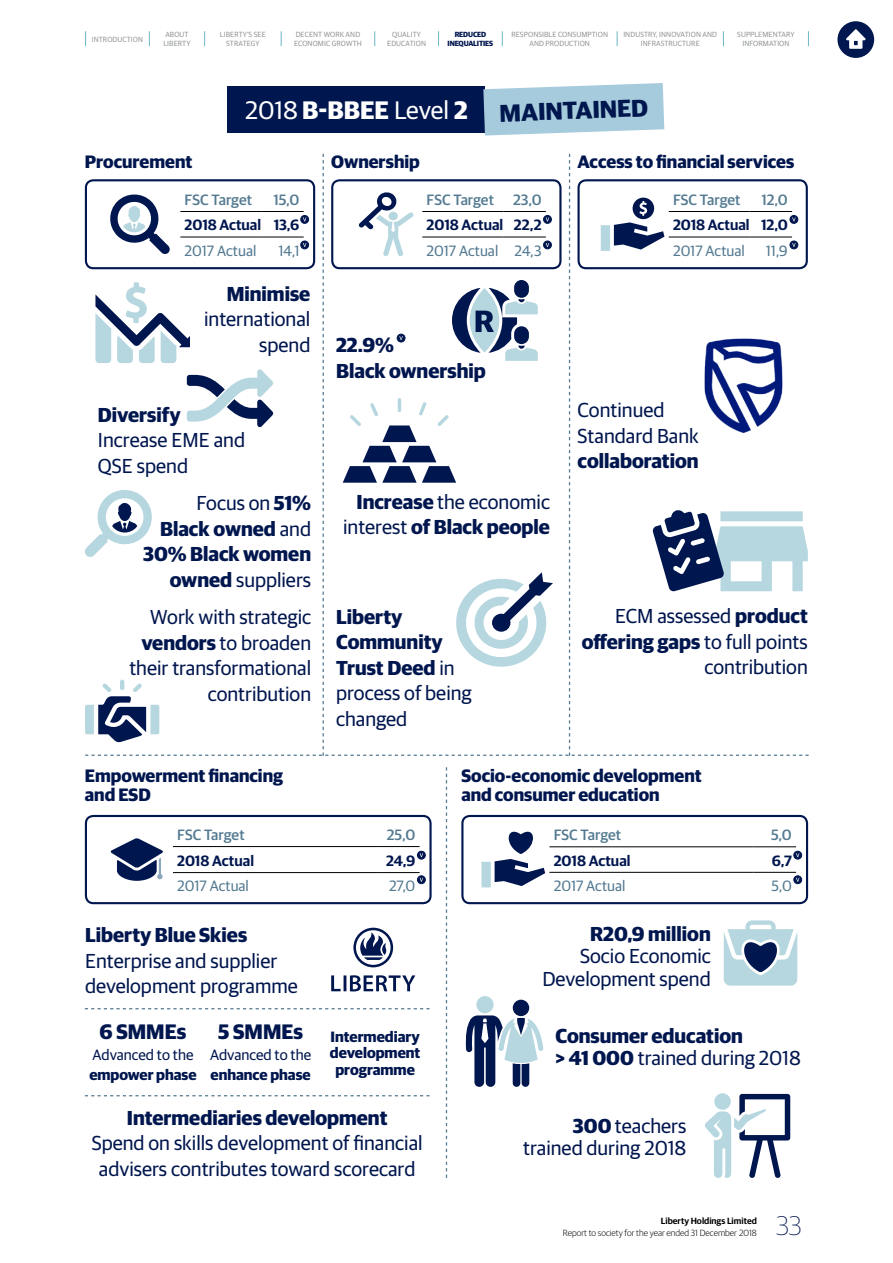
<style>
.page{position:relative;width:893px;height:1263px;background:#fff}
.page>*{position:absolute;margin:0;border:0;box-sizing:border-box;transform-origin:0 0}
.t1{font:100 27px "Guardian Sans";color:#00164e}
.t2{font:25.35px "Guardian Sans";letter-spacing:-.005em;color:#fff}
.t3{font:700 24.45px "Guardian Sans";color:#00164e}
.t4{font:700 21px "Guardian Sans";color:#00164e}
.t5{font:20.25px/25.5px "Guardian Sans";color:#00164e;text-align:right}
.t6{font:700 20.25px/25.5px "Guardian Sans";color:#00164e}
.t7{font:700 18px/19.5px "Guardian Sans";color:#00164e}
.t8{font:600 15px "Guardian Sans";color:#00164e}
.t9{font:15px "Guardian Sans";color:#547a91}
.t10{font:500 15px "Guardian Sans";color:#547a91}
.t11{font:700 15px/16.5px "Guardian Sans";color:#00164e;text-align:center}
.t12{font:15px "Guardian Sans";color:#00164e}
.t13{font:300 9px "Guardian Sans";color:#000}
.t14{font:600 9px "Guardian Sans";color:#000}
.t15{font:7.5px/9px "Guardian Sans";letter-spacing:.01em;color:#939598;text-align:center}
.t16{font:700 7.5px/9px "Guardian Sans";letter-spacing:-.02em;color:#00164e;text-align:center}
.s1{font-weight:700}
.s2{font-weight:400}
</style>
<div class="page">
<svg style="left:85px;top:31px;width:1px;height:15px"></svg>
<svg style="left:149px;top:31px;width:1px;height:15px"></svg>
<svg style="left:204px;top:31px;width:1px;height:15px"></svg>
<svg style="left:281px;top:31px;width:1px;height:15px"></svg>
<svg style="left:374px;top:31px;width:1px;height:15px"></svg>
<svg style="left:438px;top:31px;width:1px;height:15px"></svg>
<svg style="left:502px;top:31px;width:1px;height:15px"></svg>
<svg style="left:617px;top:31px;width:1px;height:15px"></svg>
<svg style="left:723px;top:31px;width:1px;height:15px"></svg>
<svg style="left:808px;top:31px;width:1px;height:15px"></svg>
<svg style="left:331px;top:928px;width:84px;height:63px"></svg>
<hr style="left:173px;top:846px;width:204px;height:1px;background:#000">
<hr style="left:377px;top:846px;width:43px;height:1px;background:#000">
<hr style="left:173px;top:872px;width:204px;height:1px;background:#000">
<hr style="left:377px;top:872px;width:43px;height:1px;background:#000">
<svg style="left:110px;top:838px;width:53px;height:43px"></svg>
<div style="left:85px;top:815px;width:347px;height:89px;border:2px solid #00164e;border-radius:7px"></div>
<hr style="left:549px;top:846px;width:205px;height:1px;background:#000">
<hr style="left:754px;top:846px;width:42px;height:1px;background:#000">
<hr style="left:549px;top:872px;width:205px;height:1px;background:#000">
<hr style="left:754px;top:872px;width:42px;height:1px;background:#000">
<svg style="left:481px;top:831px;width:64px;height:56px"></svg>
<div style="left:461px;top:815px;width:347px;height:89px;border:2px solid #00164e;border-radius:7px"></div>
<svg style="left:446px;top:767px;width:1px;height:411px"></svg>
<svg style="left:85px;top:1008px;width:344px;height:1px"></svg>
<svg style="left:724px;top:920px;width:73px;height:66px"></svg>
<div style="left:476px;top:996px;width:18px;height:17px;background:#b6d7df;border-radius:50%"></div>
<svg style="left:465px;top:1015px;width:78px;height:72px"></svg>
<div style="left:513px;top:1000px;width:16px;height:16px;background:#00164e;border-radius:50%"></div>
<svg style="left:705px;top:1093px;width:85px;height:85px"></svg>
<svg style="left:85px;top:1095px;width:344px;height:1px"></svg>
<div style="left:228px;top:86px;width:257px;height:46px;background:#00164e"></div>
<svg style="left:483px;top:83px;width:181px;height:53px;background:#b0d0df"></svg>
<svg style="left:84px;top:154px;width:725px;height:602px"></svg>
<svg style="left:417px;top:851px;width:8px;height:8px"></svg>
<div style="left:417px;top:851px;width:9px;height:8px;border:1px solid #00164e;border-radius:50%"></div>
<svg style="left:417px;top:876px;width:8px;height:8px"></svg>
<div style="left:417px;top:875px;width:9px;height:9px;border:1px solid #00164e;border-radius:50%"></div>
<svg style="left:420px;top:878px;width:3px;height:4px"></svg>
<div style="left:793px;top:851px;width:9px;height:8px;border:1px solid #00164e;border-radius:50%"></div>
<svg style="left:796px;top:853px;width:3px;height:4px"></svg>
<svg style="left:794px;top:876px;width:8px;height:8px"></svg>
<div style="left:793px;top:875px;width:9px;height:9px;border:1px solid #00164e;border-radius:50%"></div>
<svg style="left:796px;top:878px;width:3px;height:4px"></svg>
<div style="left:837px;top:21px;width:37px;height:37px;background:#00174f;border-radius:50%"></div>
<svg style="left:846px;top:29px;width:20px;height:20px"></svg>
<p class="t15" style="left:92px;top:34px;width:53px">INTRODUCTION</p>
<p class="t15" style="left:163px;top:29px;width:29px;text-align:left">ABOUT<br>LIBERTY</p>
<p class="t15" style="left:220px;top:29px;width:47px">LIBERTY'S SEE<br>STRATEGY</p>
<p class="t15" style="left:294px;top:29px;width:69px;text-align:left">DECENT WORK AND<br>ECONOMIC GROWTH</p>
<p class="t15" style="left:387px;top:29px;width:40px">QUALITY<br>EDUCATION</p>
<p class="t16" style="left:448px;top:29px;width:47px">REDUCED<br>INEQUALITIES</p>
<p class="t15" style="left:511px;top:29px;width:98px">RESPONSIBLE CONSUMPTION<br>AND PRODUCTION</p>
<p class="t15" style="left:623px;top:29px;width:95px">INDUSTRY, INNOVATION AND<br>INFRASTRUCTURE</p>
<p class="t15" style="left:737px;top:29px;width:59px">SUPPLEMENTARY<br>INFORMATION</p>
<p class="t7" style="left:85px;top:150px;width:109px">Procurement</p>
<p class="t2" style="left:245px;top:92px;width:224px">2018 <span class="s1">B-BBEE</span> Level <span class="s1">2</span></p>
<p class="t3" style="left:499px;top:95px;width:150px;rotate:-2deg">MAINTAINED</p>
<p class="t7" style="left:331px;top:150px;width:90px">Ownership</p>
<p class="t7" style="left:577px;top:150px;width:218px">Access to financial services</p>
<p class="t10" style="left:185px;top:188px;width:69px">FSC Target</p>
<p class="t10" style="left:273px;top:188px;width:27px">15,0</p>
<p class="t8" style="left:185px;top:214px;width:116px">2018 Actual 13,6</p>
<p class="t9" style="left:185px;top:240px;width:73px">2017 Actual</p>
<p class="t9" style="left:278px;top:240px;width:22px">14,1</p>
<p class="t6" style="left:227px;top:279px;width:85px">Minimise</p>
<p class="t5" style="left:204px;top:305px;width:108px">international spend</p>
<p class="t6" style="left:98px;top:400px;width:84px">Diversify</p>
<p class="t5" style="left:98px;top:426px;width:149px;text-align:left">Increase EME and<br>QSE spend</p>
<p class="t6" style="left:143px;top:489px;width:170px;text-align:right"><span class="s2">Focus on</span> 51%<br>Black owned <span class="s2">and<br></span>30% Black women owned <span class="s2">suppliers</span></p>
<p class="t5" style="left:129px;top:603px;width:183px">Work with strategic <span class="s1">vendors</span> to broaden their transformational contribution</p>
<p class="t10" style="left:427px;top:188px;width:69px">FSC Target</p>
<p class="t10" style="left:513px;top:188px;width:30px">23,0</p>
<p class="t8" style="left:427px;top:214px;width:117px">2018 Actual 22,2</p>
<p class="t9" style="left:427px;top:240px;width:117px">2017 Actual 24,3</p>
<p class="t6" style="left:336px;top:331px;width:151px">22.9%<br>Black ownership</p>
<p class="t6" style="left:343px;top:487px;width:208px;text-align:right">Increase <span class="s2">the economic interest</span> of Black people</p>
<p class="t6" style="left:336px;top:602px;width:137px">Liberty<br>Community<br>Trust Deed <span class="s2">in process of being changed</span></p>
<p class="t10" style="left:673px;top:188px;width:69px">FSC Target</p>
<p class="t10" style="left:761px;top:188px;width:28px">12,0</p>
<p class="t8" style="left:673px;top:214px;width:116px">2018 Actual 12,0</p>
<p class="t9" style="left:673px;top:240px;width:73px">2017 Actual</p>
<p class="t9" style="left:766px;top:240px;width:23px">11,9</p>
<p class="t5" style="left:577px;top:396px;width:123px;text-align:left">Continued<br>Standard Bank</p>
<p class="t6" style="left:577px;top:447px;width:123px">collaboration</p>
<p class="t5" style="left:582px;top:602px;width:227px">ECM assessed <span class="s1">product offering gaps</span> to full points contribution</p>
<p class="t7" style="left:85px;top:764px;width:200px">Empowerment financing and ESD</p>
<p class="t7" style="left:461px;top:764px;width:242px">Socio-economic development and consumer education</p>
<p class="t10" style="left:177px;top:823px;width:69px">FSC Target</p>
<p class="t10" style="left:387px;top:823px;width:30px">25,0</p>
<p class="t8" style="left:177px;top:849px;width:78px">2018 Actual</p>
<p class="t8" style="left:386px;top:849px;width:31px">24,9</p>
<p class="t9" style="left:177px;top:875px;width:73px">2017 Actual</p>
<p class="t9" style="left:389px;top:875px;width:28px">27,0</p>
<p class="t6" style="left:85px;top:920px;width:164px">Liberty Blue Skies</p>
<p class="t5" style="left:85px;top:946px;width:214px;text-align:left">Enterprise and supplier development programme</p>
<p class="t4" style="left:100px;top:1016px;width:88px">6 SMMEs</p>
<p class="t12" style="left:92px;top:1044px;width:103px">Advanced to the</p>
<p class="t11" style="left:89px;top:1065px;width:109px">empower phase</p>
<p class="t4" style="left:218px;top:1016px;width:86px">5 SMMEs</p>
<p class="t12" style="left:210px;top:1044px;width:103px">Advanced to the</p>
<p class="t11" style="left:210px;top:1065px;width:102px">enhance phase</p>
<p class="t11" style="left:330px;top:1027px;width:92px">Intermediary development programme</p>
<p class="t6" style="left:127px;top:1103px;width:262px">Intermediaries development</p>
<p class="t5" style="left:92px;top:1129px;width:332px;text-align:center">Spend on skills development of financial advisers contributes toward scorecard</p>
<p class="t10" style="left:554px;top:824px;width:69px">FSC Target</p>
<p class="t10" style="left:771px;top:824px;width:22px">5,0</p>
<p class="t8" style="left:554px;top:849px;width:78px">2018 Actual</p>
<p class="t8" style="left:772px;top:849px;width:22px">6,7</p>
<p class="t9" style="left:554px;top:875px;width:73px">2017 Actual</p>
<p class="t9" style="left:771px;top:875px;width:22px">5,0</p>
<p class="t6" style="left:590px;top:919px;width:122px">R20,9 million</p>
<p class="t5" style="left:542px;top:943px;width:170px;line-height:22.5px">Socio Economic<br>Development spend</p>
<p class="t6" style="left:555px;top:1023px;width:247px;line-height:22.5px">Consumer education<br>&gt; 41 000 <span class="s2">trained during 2018</span></p>
<p class="t5" style="left:523px;top:1113px;width:165px;line-height:22.5px"><span class="s1">300</span> teachers trained during 2018</p>
<p class="t14" style="left:661px;top:1214px;width:98px">Liberty Holdings Limited</p>
<p class="t13" style="left:563px;top:1227px;width:195px">Report to society for the year ended 31 December 2018</p>
<h1 class="t1" style="left:776px;top:1207px;width:27px">33</h1>
</div>
